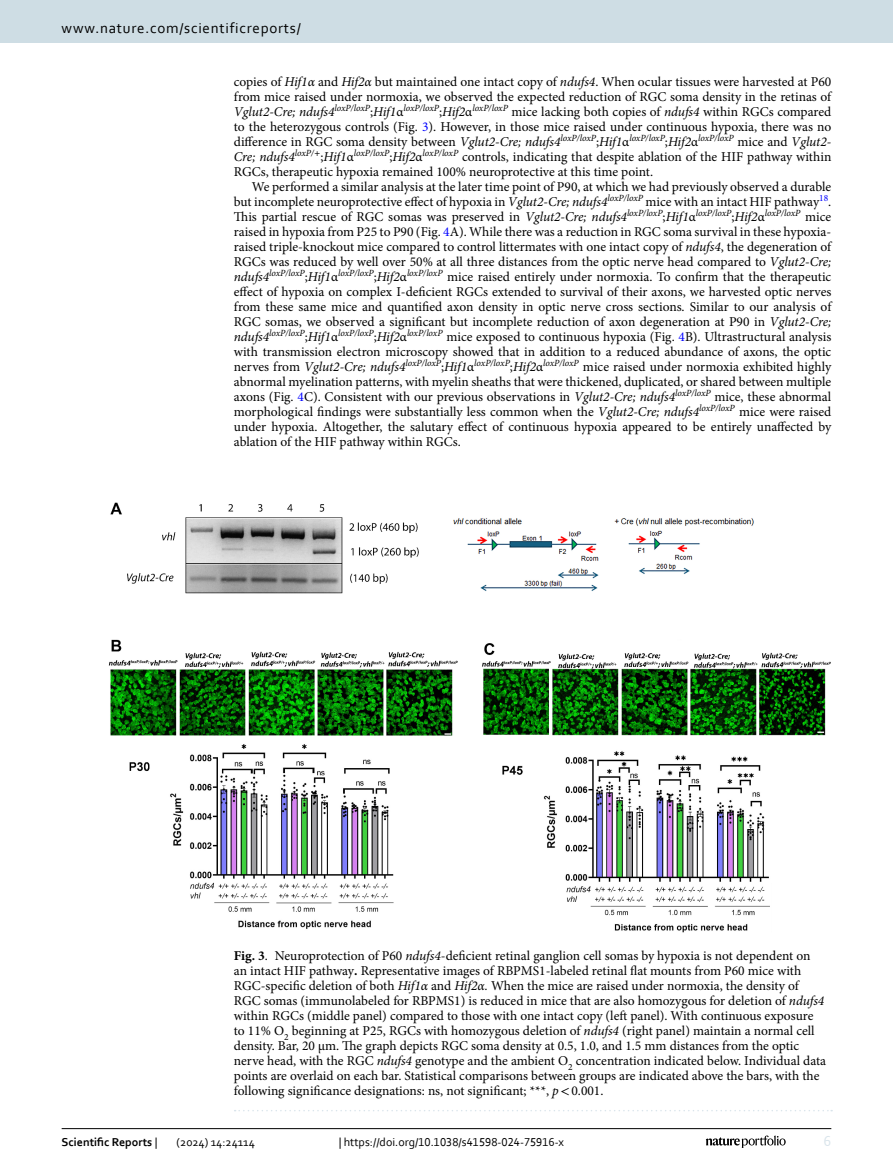
<style>
.page{position:relative;width:893px;height:1174px;background:#fff}
.page>*{position:absolute;margin:0;border:0;box-sizing:border-box;transform-origin:0 0}
.t1{font:15px "Corbel";letter-spacing:.05em;color:#000}
.t2{font:15px "Corbel";color:#d9e4eb}
.Body_Text_Indent{font:13.5px/15px "Minion Pro";color:#000;text-align:justify}
.Figure_Caption{font:13.5px/15px "Minion Pro";color:#000}
.t3{font:12px "Corbel";color:#000}
.t4{font:700 12px "Corbel";color:#000}
.s1{font-style:italic}
.s2{color:#00f}
.s3{font-weight:700}
.s4{font-family:"STIX"}
.s5{font-weight:400}
</style>
<div class="page">
<img style="left:108px;top:502px;width:723px;height:430px">
<svg style="left:235px;top:1110px;width:597px;height:1px"></svg>
<hr style="left:62px;top:1128px;width:769px;height:1px;background:#000">
<svg style="left:706px;top:1135px;width:80px;height:12px"></svg>
<div style="left:0;top:0;width:893px;height:43px;background:#cedde4"></div>
<p class="t1" style="left:62px;top:18px;width:241px">www.nature.com/scientificreports/</p>
<p class="Body_Text_Indent" style="left:234px;top:74px;width:599px">copies of <span class="s1">Hif1α</span> and <span class="s1">Hif2α</span> but maintained one intact copy of <span class="s1">ndufs4</span>. When ocular tissues were harvested at P60 from mice raised under normoxia, we observed the expected reduction of RGC soma density in the retinas of <span class="s1">Vglut2-Cre; ndufs4</span><sup>loxP/loxP</sup>;<span class="s1">Hif1</span>α<sup>loxP/loxP</sup>;<span class="s1">Hif2</span>α<sup>loxP/loxP</sup> mice lacking both copies of <span class="s1">ndufs4</span> within RGCs compared to the heterozygous controls (Fig. <span class="s2">3</span>). However, in those mice raised under continuous hypoxia, there was no difference in RGC soma density between <span class="s1">Vglut2-Cre; ndufs4</span><sup>loxP/loxP</sup>;<span class="s1">Hif1</span>α<sup>loxP/loxP</sup>;<span class="s1">Hif2</span>α<sup>loxP/loxP</sup> mice and <span class="s1">Vglut2- Cre; ndufs4</span><sup>loxP/</sup><sup>+</sup>;<span class="s1">Hif1</span>α<sup>loxP/loxP</sup>;<span class="s1">Hif2</span>α<sup>loxP/loxP</sup> controls, indicating that despite ablation of the HIF pathway within RGCs, therapeutic hypoxia remained 100% neuroprotective at this time point.</p>
<p class="Body_Text_Indent" style="left:234px;top:179px;width:599px;text-indent:18px">We performed a similar analysis at the later time point of P90, at which we had previously observed a durable but incomplete neuroprotective effect of hypoxia in <span class="s1">Vglut2-Cre; ndufs4</span><sup>loxP/loxP</sup> mice with an intact HIF pathway<sup>18</sup>.<br>This partial rescue of RGC somas was preserved in <span class="s1">Vglut2-Cre; ndufs4</span><sup>loxP/loxP</sup>;<span class="s1">Hif1</span>α<sup>loxP/loxP</sup>;<span class="s1">Hif2</span>α<sup>loxP/loxP</sup> mice raised in hypoxia from P25 to P90 (Fig. <span class="s2">4</span>A). While there was a reduction in RGC soma survival in these hypoxia&shy;raised triple-knockout mice compared to control littermates with one intact copy of <span class="s1">ndufs4</span>, the degeneration of RGCs was reduced by well over 50% at all three distances from the optic nerve head compared to <span class="s1">Vglut2-Cre; ndufs4</span><sup>loxP/loxP</sup>;<span class="s1">Hif1</span>α<sup>loxP/loxP</sup>;<span class="s1">Hif2</span>α<sup>loxP/loxP</sup> mice raised entirely under normoxia. To confirm that the therapeutic effect of hypoxia on complex I-deficient RGCs extended to survival of their axons, we harvested optic nerves from these same mice and quantified axon density in optic nerve cross sections. Similar to our analysis of RGC somas, we observed a significant but incomplete reduction of axon degeneration at P90 in <span class="s1">Vglut2-Cre; ndufs4</span><sup>loxP/loxP</sup>;<span class="s1">Hif1</span>α<sup>loxP/loxP</sup>;<span class="s1">Hif2</span>α<sup>loxP/loxP</sup> mice exposed to continuous hypoxia (Fig. <span class="s2">4</span>B). Ultrastructural analysis with transmission electron microscopy showed that in addition to a reduced abundance of axons, the optic nerves from <span class="s1">Vglut2-Cre; ndufs4</span><sup>loxP/loxP</sup>;<span class="s1">Hif1</span>α<sup>loxP/loxP</sup>;<span class="s1">Hif2</span>α<sup>loxP/loxP</sup> mice raised under normoxia exhibited highly abnormal myelination patterns, with myelin sheaths that were thickened, duplicated, or shared between multiple axons (Fig. <span class="s2">4</span>C). Consistent with our previous observations in <span class="s1">Vglut2-Cre; ndufs4</span><sup>loxP/loxP</sup> mice, these abnormal morphological findings were substantially less common when the <span class="s1">Vglut2-Cre; ndufs4</span><sup>loxP/loxP</sup> mice were raised under hypoxia. Altogether, the salutary effect of continuous hypoxia appeared to be entirely unaffected by ablation of the HIF pathway within RGCs.</p>
<p class="Figure_Caption" style="left:234px;top:948px;width:594px"><span class="s3">Fig. 3</span>. Neuroprotection of P60 <span class="s1">ndufs4</span>-deficient retinal ganglion cell somas by hypoxia is not dependent on an intact HIF pathway<span class="s3">.</span> Representative images of RBPMS1-labeled retinal flat mounts from P60 mice with RGC-specific deletion of both <span class="s1">Hif1α</span> and <span class="s1">Hif2α.</span> When the mice are raised under normoxia, the density of RGC somas (immunolabeled for RBPMS1) is reduced in mice that are also homozygous for deletion of <span class="s1">ndufs4 </span>within RGCs (middle panel) compared to those with one intact copy (left panel). With continuous exposure to 11% O<sub>2</sub> beginning at P25, RGCs with homozygous deletion of <span class="s1">ndufs4</span> (right panel) maintain a normal cell density. Bar, 20 μm. The graph depicts RGC soma density at 0.5, 1.0, and 1.5 mm distances from the optic nerve head, with the RGC <span class="s1">ndufs4</span> genotype and the ambient O<sub>2</sub> concentration indicated below. Individual data points are overlaid on each bar. Statistical comparisons between groups are indicated above the bars, with the following significance designations: ns, not significant; ***, <span class="s1">p</span><span class="s4">&lt;</span>0.001.</p>
<p class="t4" style="left:62px;top:1134px;width:97px">Scientific Reports <span class="s5">|</span></p>
<p class="t3" style="left:177px;top:1134px;width:80px">(2024) 14:24114</p>
<p class="t3" style="left:339px;top:1134px;width:227px">| https://doi.org/10.1038/s41598-024-75916-x</p>
<p class="t2" style="left:824px;top:1132px;width:9px">6</p>
</div>
